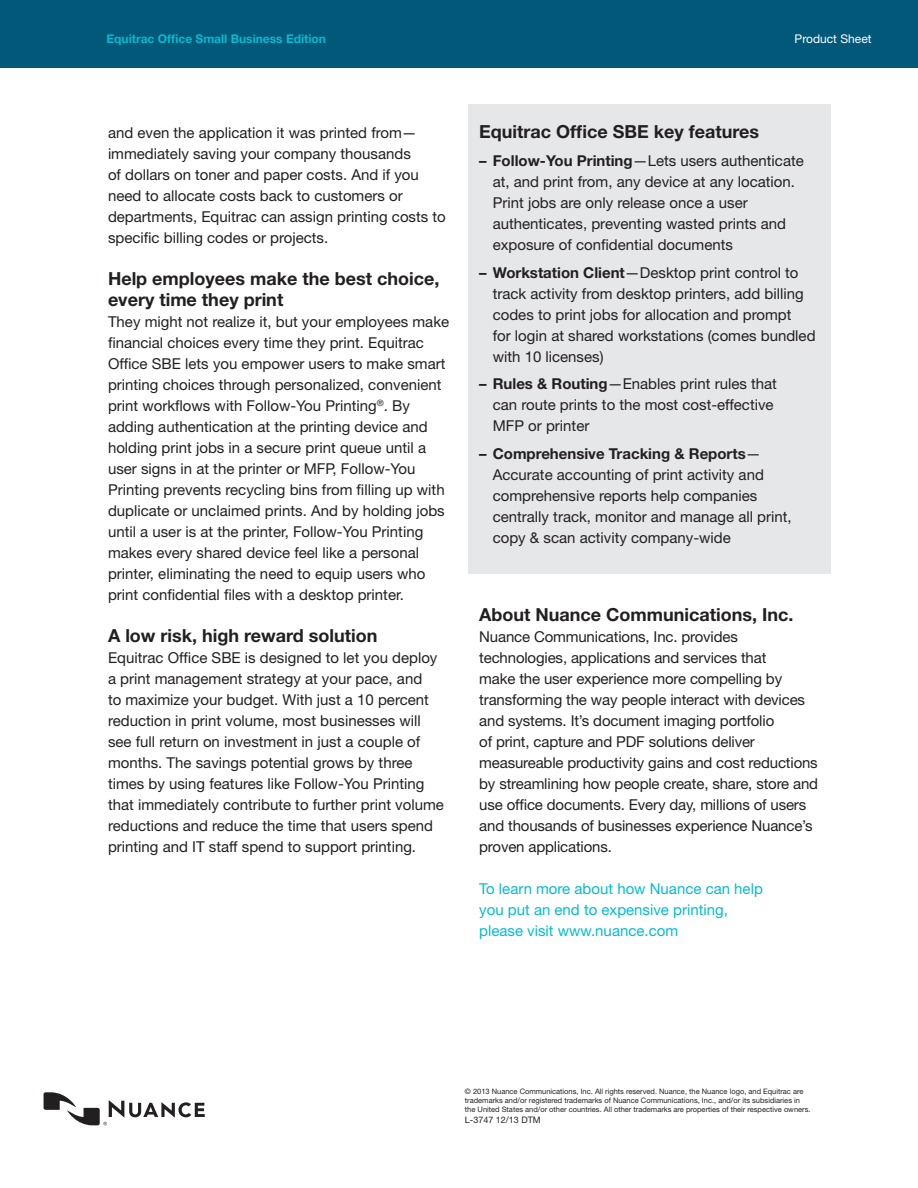
<style>
.page{position:relative;width:918px;height:1188px;background:#fff}
.page>*{position:absolute;margin:0;border:0;box-sizing:border-box;transform-origin:0 0}
.Subhead{font:700 18px/21px "Helvetica Neue LT";color:#231f20}
.body_copy{font:15px/21px "Helvetica Neue LT";color:#231f20}
.t1{font:15px/21px "Helvetica Neue LT";color:#05bbd3}
.t2{font:700 12px "Helvetica Neue LT";color:#05bbd3}
.t3{font:12px "Helvetica Neue LT";color:#fff}
.t4{font:9px "Helvetica Neue LT";color:#231f20}
.t5{font:7.5px/9px "Helvetica Neue LT";color:#231f20}
.s1{font-weight:700}
</style>
<div class="page">
<div style="left:468px;top:104px;width:363px;height:469px;background:#e6e7e9"></div>
<svg style="left:44px;top:1092px;width:161px;height:33px"></svg>
<div style="left:0;top:0;width:918px;height:68px;background:#015878"></div>
<p class="t2" style="left:106px;top:31px;width:221px">Equitrac Office Small Business Edition</p>
<p class="t3" style="left:795px;top:32px;width:78px">Product Sheet</p>
<p class="body_copy" style="left:108px;top:122px;width:339px">and even the application it was printed from— immediately saving your company thousands<br>of dollars on toner and paper costs. And if you need to allocate costs back to customers or departments, Equitrac can assign printing costs to specific billing codes or projects.</p>
<p class="Subhead" style="left:108px;top:268px;width:333px">Help employees make the best choice, every time they print</p>
<p class="body_copy" style="left:108px;top:311px;width:343px">They might not realize it, but your employees make financial choices every time they print. Equitrac Office SBE lets you empower users to make smart printing choices through personalized, convenient print workflows with Follow-You Printing<sup>®</sup>. By adding authentication at the printing device and holding print jobs in a secure print queue until a user signs in at the printer or MFP, Follow-You Printing prevents recycling bins from filling up with duplicate or unclaimed prints. And by holding jobs until a user is at the printer, Follow-You Printing makes every shared device feel like a personal printer, eliminating the need to equip users who print confidential files with a desktop printer.</p>
<p class="Subhead" style="left:108px;top:625px;width:271px">A low risk, high reward solution</p>
<p class="body_copy" style="left:108px;top:647px;width:337px">Equitrac Office SBE is designed to let you deploy a print management strategy at your pace, and<br>to maximize your budget. With just a 10 percent reduction in print volume, most businesses will see full return on investment in just a couple of months. The savings potential grows by three times by using features like Follow-You Printing that immediately contribute to further print volume reductions and reduce the time that users spend printing and IT staff spend to support printing.</p>
<p class="Subhead" style="left:479px;top:121px;width:282px">Equitrac Office SBE key features</p>
<p class="body_copy" style="left:493px;top:150px;width:313px;text-indent:-14px"><span class="s1">– Follow-You Printing</span>—Lets users authenticate at, and print from, any device at any location.<br>Print jobs are only release once a user authenticates, preventing wasted prints and exposure of confidential documents</p>
<p class="body_copy" style="left:493px;top:261px;width:324px;text-indent:-14px"><span class="s1">– Workstation Client</span>—Desktop print control to track activity from desktop printers, add billing codes to print jobs for allocation and prompt<br>for login at shared workstations (comes bundled with 10 licenses)</p>
<p class="body_copy" style="left:493px;top:373px;width:286px;text-indent:-14px"><span class="s1">– Rules &amp; Routing</span>—Enables print rules that can route prints to the most cost-effective<br>MFP or printer</p>
<p class="body_copy" style="left:493px;top:443px;width:300px;text-indent:-14px"><span class="s1">– Comprehensive Tracking &amp; Reports</span>— Accurate accounting of print activity and comprehensive reports help companies centrally track, monitor and manage all print, copy &amp; scan activity company-wide</p>
<p class="Subhead" style="left:479px;top:604px;width:316px">About Nuance Communications, Inc.</p>
<p class="body_copy" style="left:479px;top:626px;width:340px">Nuance Communications, Inc. provides technologies, applications and services that<br>make the user experience more compelling by transforming the way people interact with devices and systems. It’s document imaging portfolio<br>of print, capture and PDF solutions deliver measureable productivity gains and cost reductions by streamlining how people create, share, store and use office documents. Every day, millions of users and thousands of businesses experience Nuance’s proven applications.</p>
<p class="t1" style="left:479px;top:878px;width:285px">To learn more about how Nuance can help you put an end to expensive printing, please visit www.nuance.com</p>
<p class="t5" style="left:465px;top:1087px;width:347px">© 2013 Nuance Communications, Inc. All rights reserved. Nuance, the Nuance logo, and Equitrac are trademarks and/or registered trademarks of Nuance Communications, Inc., and/or its subsidiaries in the United States and/or other countries. All other trademarks are properties of their respective owners.</p>
<p class="t4" style="left:465px;top:1114px;width:77px">L-3747 12/13 DTM</p>
</div>
